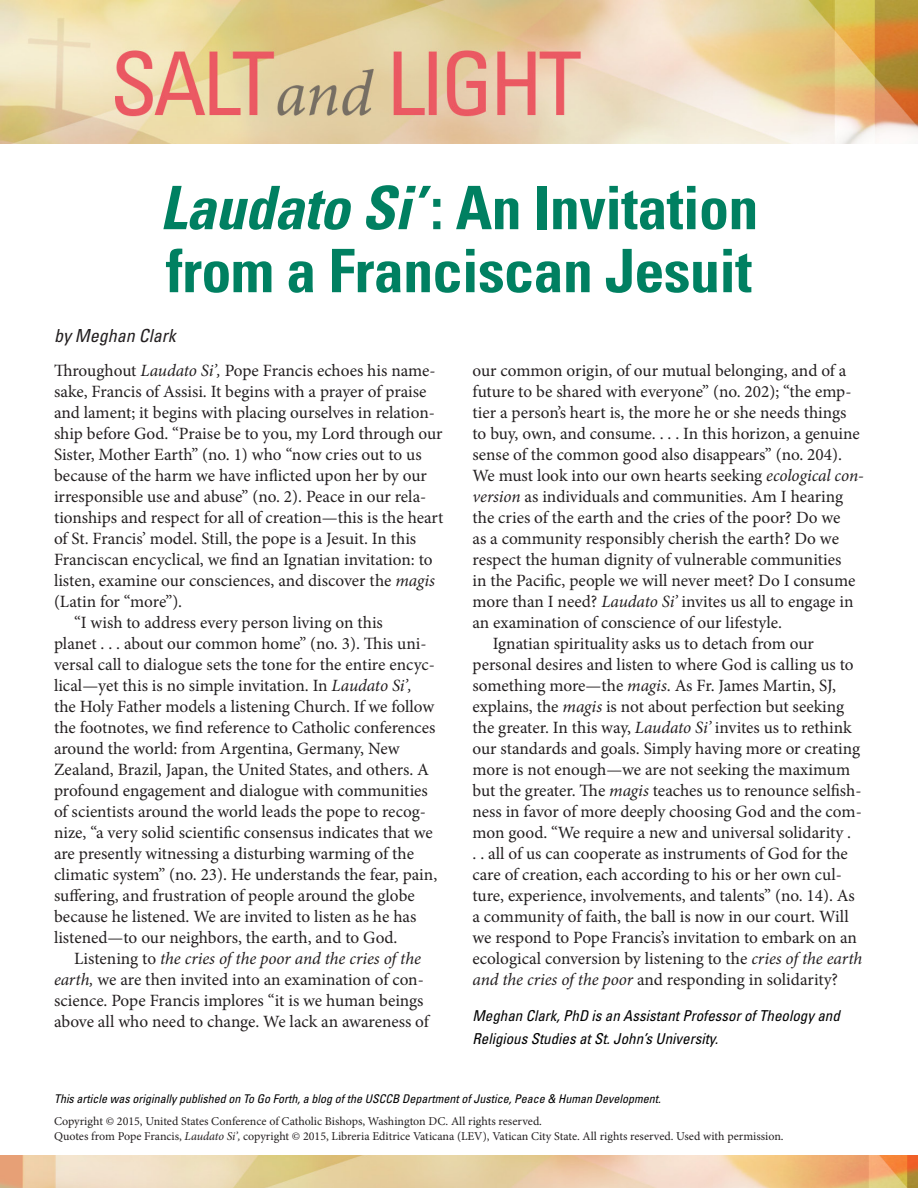
<style>
.page{position:relative;width:918px;height:1188px;background:#fff}
.page>*{position:absolute;margin:0;border:0;box-sizing:border-box;transform-origin:0 0}
.t1{font:700 condensed 60px/63px "Univers LT Std";letter-spacing:-.01em;color:#008061}
.t2{font:italic condensed 18px "Univers LT Std";color:#231f20}
.t3{font:17.25px/21px "Minion Pro";letter-spacing:-.005em;color:#231f20}
.t4{font:italic condensed 15px/22.5px "Univers LT Std";color:#000}
.t5{font:12px "Minion Pro";color:#231f20}
.t6{font:italic condensed 12px "Univers LT Std";color:#000}
.s1{font-style:italic}
</style>
<div class="page">
<img style="left:0;top:1156px;width:918px;height:32px">
<img style="left:0;top:0;width:918px;height:144px">
<p class="t1" style="left:160px;top:176px;width:600px"><span class="s1">Laudato Si’</span>: An Invitation from a Franciscan Jesuit</p>
<p class="t2" style="left:54px;top:324px;width:123px">by Meghan Clark</p>
<p class="t3" style="left:54px;top:360px;width:391px">Throughout <span class="s1">Laudato Si’,</span> Pope Francis echoes his name&shy;sake, Francis of Assisi. It begins with a prayer of praise and lament; it begins with placing ourselves in relation&shy;ship before God. “Praise be to you, my Lord through our Sister, Mother Earth” (no. 1) who “now cries out to us because of the harm we have inflicted upon her by our irresponsible use and abuse” (no. 2). Peace in our rela&shy;tionships and respect for all of creation—this is the heart of St. Francis’ model. Still, the pope is a Jesuit. In this Franciscan encyclical, we find an Ignatian invitation: to listen, examine our consciences, and discover the <span class="s1">magis </span>(Latin for “more”).</p>
<p class="t3" style="left:54px;top:612px;width:385px;text-indent:20px">“I wish to address every person living on this<br>planet . . . about our common home” (no. 3). This uni&shy;versal call to dialogue sets the tone for the entire encyc&shy;lical—yet this is no simple invitation. In <span class="s1">Laudato Si’, </span>the Holy Father models a listening Church. If we follow the footnotes, we find reference to Catholic conferences around the world: from Argentina, Germany, New Zealand, Brazil, Japan, the United States, and others. A profound engagement and dialogue with communities of scientists around the world leads the pope to recog&shy;nize, “a very solid scientific consensus indicates that we are presently witnessing a disturbing warming of the climatic system” (no. 23). He understands the fear, pain, suffering, and frustration of people around the globe because he listened. We are invited to listen as he has listened—to our neighbors, the earth, and to God.</p>
<p class="t3" style="left:54px;top:948px;width:376px;text-indent:20px">Listening to <span class="s1">the cries of the poor and the cries of the earth,</span> we are then invited into an examination of con&shy;science. Pope Francis implores “it is we human beings above all who need to change. We lack an awareness of</p>
<p class="t3" style="left:472px;top:360px;width:393px">our common origin, of our mutual belonging, and of a future to be shared with everyone” (no. 202); “the emp&shy;tier a person’s heart is, the more he or she needs things to buy, own, and consume. . . . In this horizon, a genuine sense of the common good also disappears” (no. 204).<br>We must look into our own hearts seeking <span class="s1">ecological con&shy;version</span> as individuals and communities. Am I hearing the cries of the earth and the cries of the poor? Do we<br>as a community responsibly cherish the earth? Do we respect the human dignity of vulnerable communities<br>in the Pacific, people we will never meet? Do I consume more than I need? <span class="s1">Laudato Si’</span> invites us all to engage in an examination of conscience of our lifestyle.</p>
<p class="t3" style="left:472px;top:633px;width:391px;text-indent:20px">Ignatian spirituality asks us to detach from our personal desires and listen to where God is calling us to something more—the <span class="s1">magis</span>. As Fr. James Martin, SJ, explains, the <span class="s1">magis</span> is not about perfection but seeking the greater. In this way, <span class="s1">Laudato Si’</span> invites us to rethink our standards and goals. Simply having more or creating more is not enough—we are not seeking the maximum but the greater. The <span class="s1">magis</span> teaches us to renounce selfish&shy;ness in favor of more deeply choosing God and the com&shy;mon good. “We require a new and universal solidarity .<br>. . all of us can cooperate as instruments of God for the care of creation, each according to his or her own cul&shy;ture, experience, involvements, and talents” (no. 14). As a community of faith, the ball is now in our court. Will we respond to Pope Francis’s invitation to embark on an ecological conversion by listening to the <span class="s1">cries of the earth and the cries of the poor</span> and responding in solidarity?</p>
<p class="t4" style="left:472px;top:1005px;width:369px">Meghan Clark, PhD is an Assistant Professor of Theology and<br>Religious Studies at St. John’s University.</p>
<p class="t6" style="left:54px;top:1091px;width:608px">This article was originally published on To Go Forth, a blog of the USCCB Department of Justice, Peace &amp; Human Development.</p>
<p class="t5" style="left:54px;top:1113px;width:490px">Copyright © 2015, United States Conference of Catholic Bishops, Washington DC. All rights reserved.</p>
<p class="t5" style="left:54px;top:1128px;width:731px">Quotes from Pope Francis, <span class="s1">Laudato Si’,</span> copyright © 2015, Libreria Editrice Vaticana (LEV), Vatican City State. All rights reserved. Used with permission.</p>
</div>
